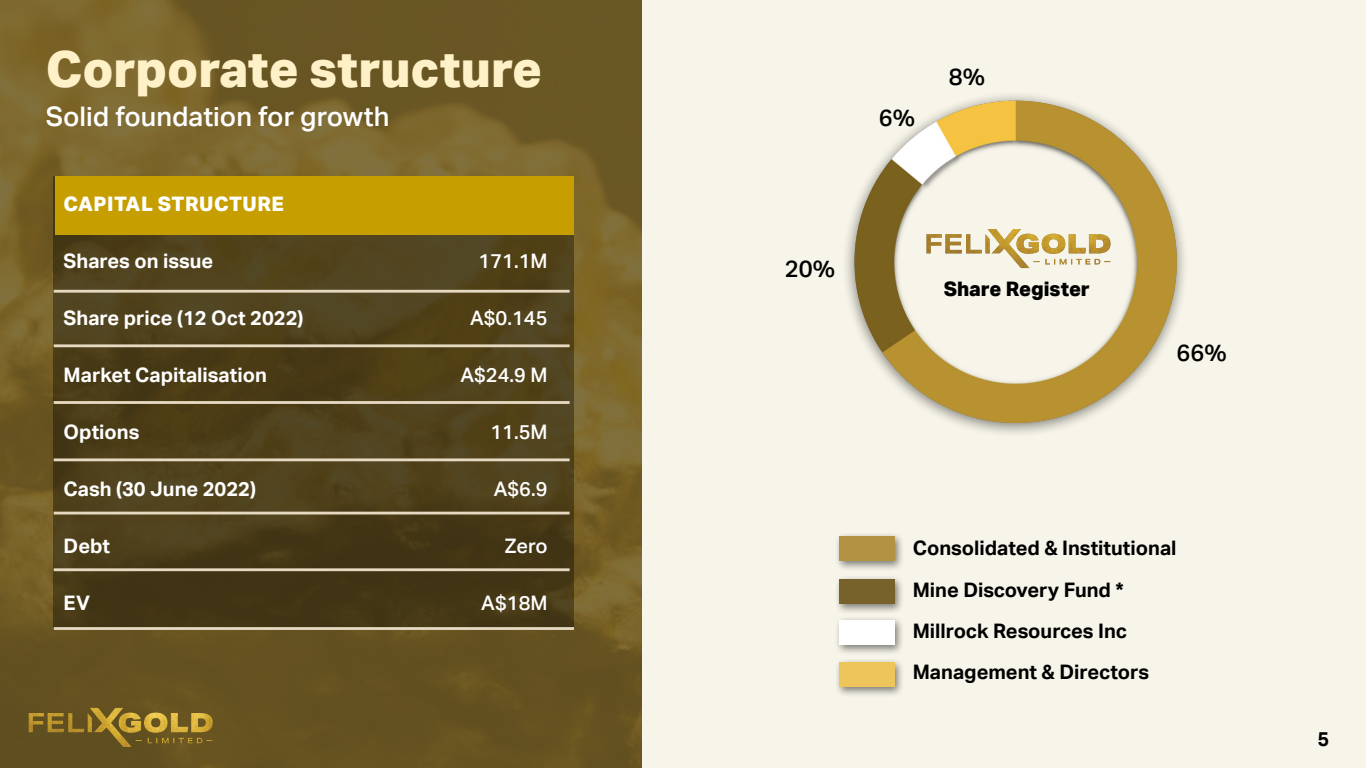
<style>
.page{position:relative;width:1366px;height:768px;background:#fff}
.page>*{position:absolute;margin:0;border:0;box-sizing:border-box;transform-origin:0 0}
.t1{font:800 50px "Aktiv Grotesk";color:#fff1c7}
.t2{font:500 27px "Aktiv Grotesk";color:#fff}
.t3{font:500 23.6px "Aktiv Grotesk";color:#000}
.t4{font:700 20px/41.3px "Aktiv Grotesk";color:#000}
.t5{font:700 20px "Aktiv Grotesk";color:#fff}
.t6{font:500 20px "Aktiv Grotesk";color:#fff}
.t7{font:800 20px "Aktiv Grotesk";letter-spacing:.025em;color:#fff}
.t8{font:800 20px "Aktiv Grotesk";letter-spacing:-.005em;color:#000}
</style>
<div class="page">
<img style="left:0;top:0;width:643px;height:768px">
<div style="left:643px;top:0;width:723px;height:768px;background:#f7f5e9"></div>
<div style="left:841px;top:91px;width:348px;height:348px;background:#000;opacity:.5"></div>
<img style="left:854px;top:101px;width:323px;height:322px;border-radius:161px">
<div style="left:54px;top:176px;width:520px;height:453px;background:linear-gradient(to right,#4b3e19,#4d401a)"></div>
<hr style="left:54px;top:290px;width:516px;height:3px;background:#e6d9c2">
<hr style="left:54px;top:344px;width:516px;height:3px;background:#e6d9c2">
<hr style="left:54px;top:401px;width:516px;height:3px;background:#e6d9c2">
<hr style="left:54px;top:458px;width:516px;height:3px;background:#e6d9c2">
<hr style="left:54px;top:512px;width:516px;height:2px;background:#e6d9c2">
<hr style="left:54px;top:568px;width:516px;height:3px;background:#e6d9c2">
<hr style="left:54px;top:627px;width:520px;height:3px;background:#e6d9c2">
<div style="left:55px;top:176px;width:519px;height:59px;background:#c69e00"></div>
<div style="left:834px;top:532px;width:71px;height:39px;background:#000;opacity:.5"></div>
<div style="left:839px;top:536px;width:56px;height:25px;background:#b29343"></div>
<div style="left:834px;top:575px;width:71px;height:39px;background:#000;opacity:.5"></div>
<div style="left:839px;top:580px;width:56px;height:24px;background:#77622b"></div>
<div style="left:834px;top:616px;width:71px;height:39px;background:#000;opacity:.5"></div>
<div style="left:839px;top:621px;width:56px;height:24px;background:#fff"></div>
<div style="left:834px;top:658px;width:71px;height:39px;background:#000;opacity:.5"></div>
<div style="left:839px;top:662px;width:56px;height:25px;background:#eec55b"></div>
<img style="left:29px;top:708px;width:184px;height:39px">
<img style="left:926px;top:229px;width:185px;height:39px">
<h1 class="t1" style="left:46px;top:37px;width:498px">Corporate structure</h1>
<h2 class="t2" style="left:46px;top:100px;width:345px">Solid foundation for growth</h2>
<p class="t7" style="left:64px;top:191px;width:222px">CAPITAL STRUCTURE</p>
<p class="t5" style="left:64px;top:249px;width:151px">Shares on issue</p>
<p class="t6" style="left:479px;top:249px;width:71px">171.1M</p>
<p class="t5" style="left:64px;top:306px;width:241px">Share price (12 Oct 2022)</p>
<p class="t6" style="left:470px;top:306px;width:79px">A$0.145</p>
<p class="t5" style="left:64px;top:363px;width:205px">Market Capitalisation</p>
<p class="t6" style="left:460px;top:363px;width:89px">A$24.9 M</p>
<p class="t5" style="left:64px;top:420px;width:77px">Options</p>
<p class="t6" style="left:490px;top:420px;width:59px">11.5M</p>
<p class="t5" style="left:64px;top:477px;width:194px">Cash (30 June 2022)</p>
<p class="t6" style="left:494px;top:477px;width:55px">A$6.9</p>
<p class="t5" style="left:64px;top:534px;width:48px">Debt</p>
<p class="t6" style="left:505px;top:534px;width:44px">Zero</p>
<p class="t5" style="left:64px;top:591px;width:28px">EV</p>
<p class="t6" style="left:481px;top:591px;width:68px">A$18M</p>
<p class="t3" style="left:879px;top:104px;width:38px">6%</p>
<p class="t3" style="left:949px;top:63px;width:38px">8%</p>
<p class="t3" style="left:785px;top:255px;width:52px">20%</p>
<p class="t8" style="left:944px;top:276px;width:148px">Share Register</p>
<p class="t3" style="left:1176px;top:339px;width:52px">66%</p>
<p class="t4" style="left:913px;top:528px;width:265px">Consolidated &amp; Institutional<br>Mine Discovery Fund *<br>Millrock Resources Inc<br>Management &amp; Directors</p>
<p class="t4" style="left:1317px;top:719px;width:13px">5</p>
</div>
